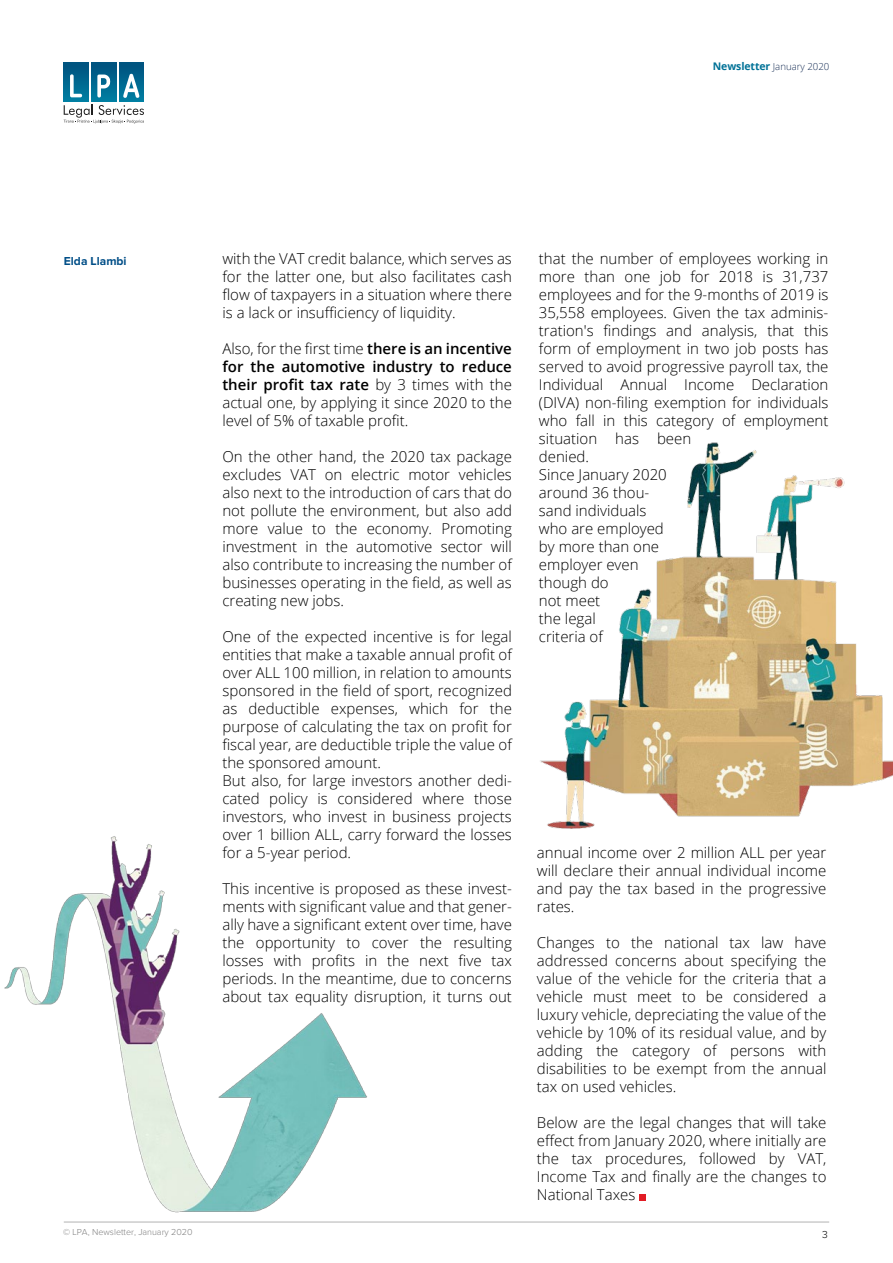
<style>
.page{position:relative;width:893px;height:1263px;background:#fff}
.page>*{position:absolute;margin:0;border:0;box-sizing:border-box;transform-origin:0 0}
.t1{font:300 15px/18px "Open Sans";color:#000;text-align:justify}
.t2{font:700 12px "Proxima Nova";color:#004e87}
.t3{font:300 10.5px "Proxima Nova";color:#000}
.t4{font:300 9.6px "Open Sans";color:#182f56}
.t5{font:300 9px "Proxima Nova";color:#808080}
.s1{font-weight:700;font-size:10.5px;color:#007297}
.s2{font-weight:600}
</style>
<div class="page">
<img style="left:540px;top:442px;width:353px;height:387px">
<img style="left:4px;top:836px;width:430px;height:386px">
<div style="left:639px;top:1194px;width:6px;height:7px;background:#e21c24"></div>
<div style="left:64px;top:62px;width:24px;height:39px;background:linear-gradient(to bottom,#004f7c,#007ea2)"></div>
<svg style="left:70px;top:74px;width:12px;height:23px"></svg>
<svg style="left:92px;top:62px;width:24px;height:39px"></svg>
<svg style="left:97px;top:75px;width:13px;height:23px"></svg>
<div style="left:119px;top:62px;width:25px;height:39px;background:linear-gradient(to bottom,#004e7c,#0581a4)"></div>
<svg style="left:123px;top:74px;width:16px;height:24px"></svg>
<svg style="left:64px;top:105px;width:80px;height:18px"></svg>
<hr style="left:64px;top:1222px;width:765px;height:1px;background:#b3b3b3">
<p class="t4" style="left:713px;top:60px;width:118px"><span class="s1">Newsletter</span> January 2020</p>
<p class="t2" style="left:64px;top:255px;width:64px">Elda Llambi</p>
<p class="t1" style="left:222px;top:249px;width:291px">with the VAT credit balance, which serves as for the latter one, but also facilitates cash flow of taxpayers in a situation where there is a lack or insufficiency of liquidity.</p>
<p class="t1" style="left:222px;top:339px;width:291px">Also, for the first time <span class="s2">there is an incentive for the automotive industry to reduce their profit tax rate</span> by 3 times with the actual one, by applying it since 2020 to the level of 5% of taxable profit.</p>
<p class="t1" style="left:222px;top:447px;width:291px">On the other hand, the 2020 tax package excludes VAT on electric motor vehicles also next to the introduction of cars that do not pollute the environment, but also add more value to the economy. Promoting investment in the automotive sector will also contribute to increasing the number of businesses operating in the field, as well as creating new jobs.</p>
<p class="t1" style="left:222px;top:627px;width:291px;text-align:left">One of the expected incentive is for legal entities that make a taxable annual profit of over ALL 100 million, in relation to amounts sponsored in the field of sport, recognized as deductible expenses, which for the purpose of calculating the tax on profit for fiscal year, are deductible triple the value of the sponsored amount.<br>But also, for large investors another dedi&shy;cated policy is considered where those investors, who invest in business projects over 1 billion ALL, carry forward the losses for a 5-year period.</p>
<p class="t1" style="left:222px;top:879px;width:291px">This incentive is proposed as these invest&shy;ments with significant value and that gener&shy;ally have a significant extent over time, have the opportunity to cover the resulting losses with profits in the next five tax periods. In the meantime, due to concerns about tax equality disruption, it turns out</p>
<p class="t1" style="left:539px;top:249px;width:291px;text-align:left">that the number of employees working in more than one job for 2018 is 31,737 employees and for the 9-months of 2019 is<br>35,558 employees. Given the tax adminis&shy;tration's findings and analysis, that this form of employment in two job posts has served to avoid progressive payroll tax, the<br>Individual Annual Income Declaration (DIVA) non-filing exemption for individuals who fall in this category of employment situation has been<br>denied.<br>Since January 2020<br>around 36 thou-<br>sand individuals<br>who are employed<br>by more than one<br>employer even<br>though do<br>not meet<br>the legal<br>criteria of</p>
<p class="t1" style="left:537px;top:843px;width:291px">annual income over 2 million ALL per year will declare their annual individual income and pay the tax based in the progressive rates.</p>
<p class="t1" style="left:537px;top:933px;width:291px">Changes to the national tax law have addressed concerns about specifying the value of the vehicle for the criteria that a vehicle must meet to be considered a luxury vehicle, depreciating the value of the vehicle by 10% of its residual value, and by adding the category of persons with disabilities to be exempt from the annual tax on used vehicles.</p>
<p class="t1" style="left:537px;top:1113px;width:291px">Below are the legal changes that will take effect from January 2020, where initially are the tax procedures, followed by VAT, Income Tax and finally are the changes to National Taxes</p>
<p class="t5" style="left:63px;top:1228px;width:131px">© LPA, Newsletter, January 2020</p>
<p class="t3" style="left:822px;top:1229px;width:7px">3</p>
</div>
